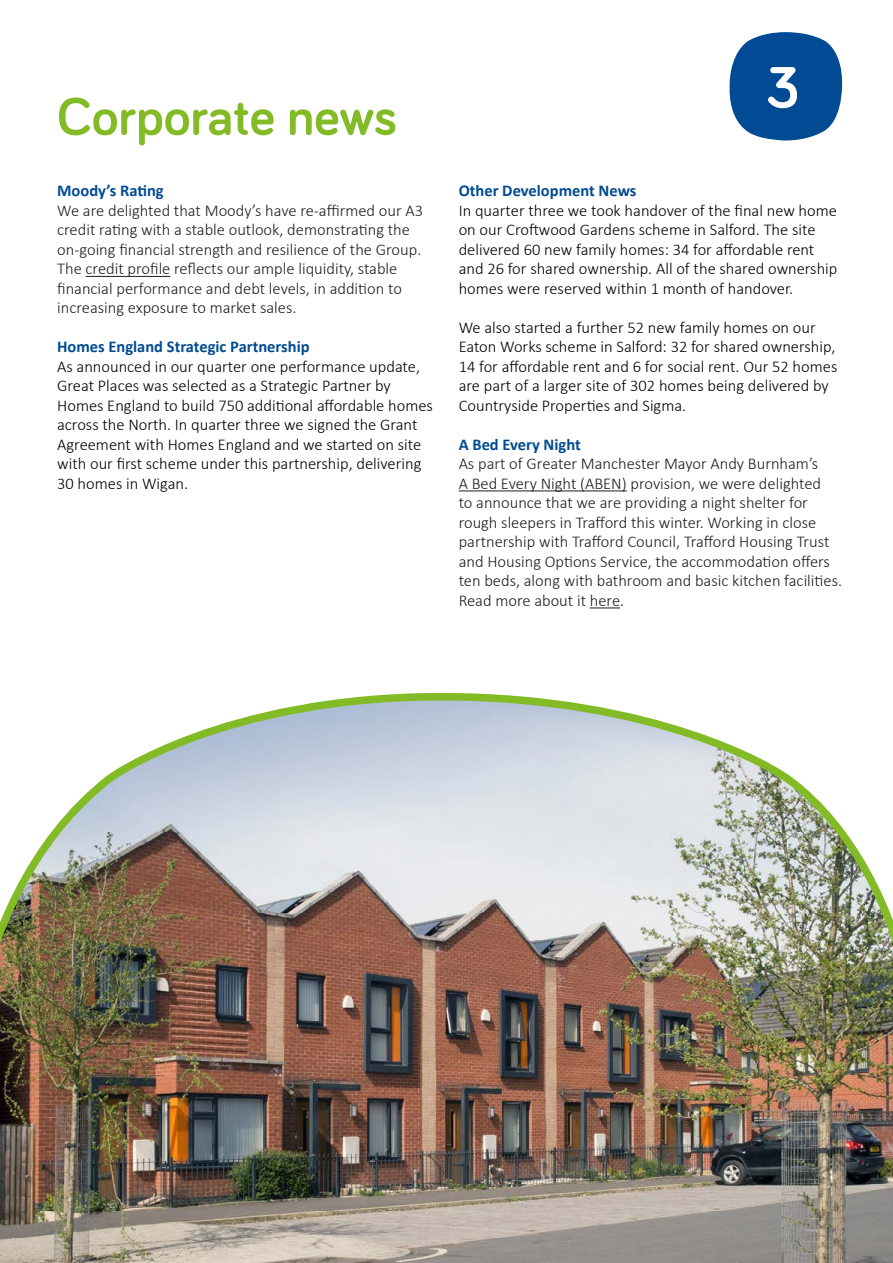
<style>
.page{position:relative;width:893px;height:1263px;background:#fff}
.page>*{position:absolute;margin:0;border:0;box-sizing:border-box;transform-origin:0 0}
.t1{font:700 60px "Bariol";color:#fff}
.t2{font:700 54px "Bariol";color:#83bb26}
.t3{font:300 16.5px/19.5px "Calibri";color:#000}
.t4{font:300 16.5px/19.5px "Calibri";color:#1e1e1c}
.t5{font:700 16.5px "Calibri";color:#004b93}
</style>
<div class="page">
<img style="left:0;top:692px;width:892px;height:571px">
<svg style="left:892px;top:918px;width:1px;height:345px"></svg>
<hr style="left:86px;top:276px;width:84px;height:1px;background:#1e1e1c">
<hr style="left:459px;top:490px;width:168px;height:1px;background:#1e1e1c">
<hr style="left:590px;top:607px;width:30px;height:1px;background:#1e1e1c">
<svg style="left:729px;top:32px;width:114px;height:108px"></svg>
<h2 class="t2" style="left:57px;top:80px;width:341px">Corporate news</h2>
<p class="t5" style="left:57px;top:180px;width:108px">Moody’s Rating</p>
<p class="t4" style="left:57px;top:200px;width:367px">We are delighted that Moody’s have re-affirmed our A3 credit rating with a stable outlook, demonstrating the on-going financial strength and resilience of the Group.<br>The credit profile reflects our ample liquidity, stable financial performance and debt levels, in addition to increasing exposure to market sales.</p>
<p class="t5" style="left:57px;top:336px;width:254px">Homes England Strategic Partnership</p>
<p class="t3" style="left:57px;top:356px;width:377px">As announced in our quarter one performance update, Great Places was selected as a Strategic Partner by Homes England to build 750 additional affordable homes across the North. In quarter three we signed the Grant Agreement with Homes England and we started on site with our first scheme under this partnership, delivering 30 homes in Wigan.</p>
<h1 class="t1" style="left:766px;top:46px;width:35px">3</h1>
<p class="t5" style="left:459px;top:180px;width:179px">Other Development News</p>
<p class="t3" style="left:459px;top:200px;width:380px">In quarter three we took handover of the final new home on our Croftwood Gardens scheme in Salford. The site delivered 60 new family homes: 34 for affordable rent and 26 for shared ownership. All of the shared ownership homes were reserved within 1 month of handover.</p>
<p class="t3" style="left:459px;top:317px;width:380px">We also started a further 52 new family homes on our Eaton Works scheme in Salford: 32 for shared ownership, 14 for affordable rent and 6 for social rent. Our 52 homes are part of a larger site of 302 homes being delivered by Countryside Properties and Sigma.</p>
<p class="t5" style="left:459px;top:434px;width:124px">A Bed Every Night</p>
<p class="t4" style="left:459px;top:453px;width:385px">As part of Greater Manchester Mayor Andy Burnham’s<br>A Bed Every Night (ABEN) provision, we were delighted<br>to announce that we are providing a night shelter for rough sleepers in Trafford this winter. Working in close partnership with Trafford Council, Trafford Housing Trust and Housing Options Service, the accommodation offers ten beds, along with bathroom and basic kitchen facilities.<br>Read more about it here.</p>
</div>
